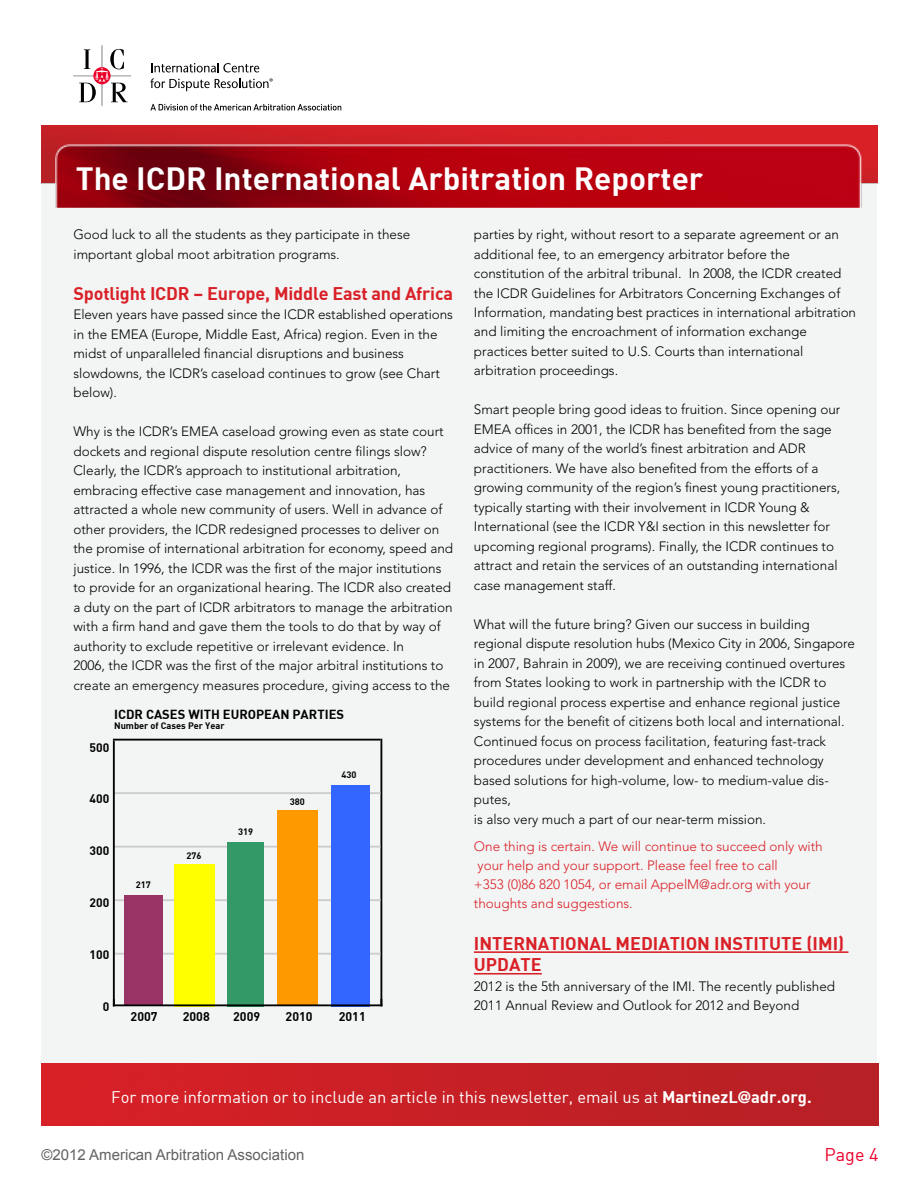
<style>
.page{position:relative;width:918px;height:1188px;background:#fff}
.page>*{position:absolute;margin:0;border:0;box-sizing:border-box;transform-origin:0 0}
.t1{font:31.5px "DIN Bold";color:#fff}
.t2{font:18px/21.6px "DIN Bold";color:#d92027}
.t3{font:18px "DIN";color:#eb0029}
.t4{font:16.5px "DIN";color:#fff}
.t5{font:15px "Arial";color:#636262}
.t6{font:300 13.5px/19.5px "Avenir LT Std";color:#000}
.t7{font:300 13.5px/19.4px "Avenir LT Std";color:#d92027}
.t8{font:12.9px "DIN Bold";color:#000}
.t9{font:12.45px "DIN Bold";color:#000}
.t10{font:12.15px "DIN Bold";color:#000}
.t11{font:9.3px "DIN Bold";color:#000}
.s1{font-family:"DIN Bold"}
.s2{font-family:"Avenir LT Std";font-weight:900}
</style>
<div class="page">
<div style="left:42px;top:132px;width:835px;height:993px;background:#f3f4f4"></div>
<img style="left:42px;top:1063px;width:837px;height:62px">
<img style="left:42px;top:126px;width:835px;height:82px">
<div style="left:73px;top:76px;width:58px;height:1px;border:1px solid #bcbec0"></div>
<div style="left:102px;top:45px;width:1px;height:61px;border:1px solid #bcbec0"></div>
<svg style="left:151px;top:63px;width:108px;height:9px"></svg>
<svg style="left:79px;top:49px;width:49px;height:53px"></svg>
<svg style="left:150px;top:78px;width:123px;height:13px"></svg>
<svg style="left:150px;top:104px;width:191px;height:6px"></svg>
<hr style="left:474px;top:951px;width:374px;height:2px;background:#d92027">
<hr style="left:474px;top:973px;width:68px;height:2px;background:#d92027">
<hr style="left:380px;top:739px;width:2px;height:267px;background:#000">
<hr style="left:115px;top:953px;width:265px;height:2px;background:#ccc">
<hr style="left:115px;top:899px;width:265px;height:2px;background:#ccc">
<hr style="left:113px;top:846px;width:267px;height:2px;background:#ccc">
<hr style="left:115px;top:792px;width:265px;height:2px;background:#ccc">
<hr style="left:113px;top:739px;width:267px;height:2px;background:#000">
<div style="left:331px;top:785px;width:38px;height:221px;background:#36f"></div>
<div style="left:277px;top:811px;width:41px;height:195px;background:#f90"></div>
<div style="left:227px;top:842px;width:37px;height:164px;background:#396"></div>
<div style="left:174px;top:864px;width:40px;height:142px;background:#ff0"></div>
<div style="left:124px;top:896px;width:39px;height:110px;background:#936"></div>
<hr style="left:113px;top:741px;width:2px;height:265px;background:#000">
<hr style="left:113px;top:1004px;width:269px;height:2px;background:#000">
<h1 class="t1" style="left:76px;top:158px;width:629px">The ICDR International Arbitration Reporter</h1>
<p class="t6" style="left:73px;top:225px;width:338px">Good luck to all the students as they participate in these important global moot arbitration programs.</p>
<h2 class="t2" style="left:73px;top:282px;width:381px">Spotlight ICDR – Europe, Middle East and Africa</h2>
<p class="t6" style="left:73px;top:305px;width:381px">Eleven years have passed since the ICDR established operations in the EMEA (Europe, Middle East, Africa) region. Even in the midst of unparalleled financial disruptions and business slowdowns, the ICDR’s caseload continues to grow (see Chart below).</p>
<p class="t6" style="left:73px;top:422px;width:381px">Why is the ICDR’s EMEA caseload growing even as state court dockets and regional dispute resolution centre filings slow?<br>Clearly, the ICDR’s approach to institutional arbitration, embracing effective case management and innovation, has attracted a whole new community of users. Well in advance of other providers, the ICDR redesigned processes to deliver on the promise of international arbitration for economy, speed and justice. In 1996, the ICDR was the first of the major institutions to provide for an organizational hearing. The ICDR also created a duty on the part of ICDR arbitrators to manage the arbitration with a firm hand and gave them the tools to do that by way of authority to exclude repetitive or irrelevant evidence. In<br>2006, the ICDR was the first of the major arbitral institutions to create an emergency measures procedure, giving access to the</p>
<p class="t6" style="left:474px;top:225px;width:384px">parties by right, without resort to a separate agreement or an additional fee, to an emergency arbitrator before the constitution of the arbitral tribunal. In 2008, the ICDR created the ICDR Guidelines for Arbitrators Concerning Exchanges of Information, mandating best practices in international arbitration and limiting the encroachment of information exchange practices better suited to U.S. Courts than international arbitration proceedings.</p>
<p class="t6" style="left:474px;top:400px;width:368px">Smart people bring good ideas to fruition. Since opening our EMEA offices in 2001, the ICDR has benefited from the sage advice of many of the world’s finest arbitration and ADR practitioners. We have also benefited from the efforts of a growing community of the region’s finest young practitioners, typically starting with their involvement in ICDR Young &amp; International (see the ICDR Y&amp;I section in this newsletter for upcoming regional programs). Finally, the ICDR continues to attract and retain the services of an outstanding international case management staff.</p>
<p class="t6" style="left:474px;top:615px;width:383px">What will the future bring? Given our success in building regional dispute resolution hubs (Mexico City in 2006, Singapore in 2007, Bahrain in 2009), we are receiving continued overtures from States looking to work in partnership with the ICDR to build regional process expertise and enhance regional justice systems for the benefit of citizens both local and international.<br>Continued focus on process facilitation, featuring fast-track procedures under development and enhanced technology based solutions for high-volume, low- to medium-value dis&shy;putes,<br>is also very much a part of our near-term mission.</p>
<p class="t7" style="left:474px;top:836px;width:350px">One thing is certain. We will continue to succeed only with your help and your support. Please feel free to call<br>+353 (0)86 820 1054, or email AppelM@adr.org with your thoughts and suggestions.</p>
<h2 class="t2" style="left:474px;top:932px;width:372px">I nternational Mediation I nstitute (I MI)<br>Update</h2>
<p class="t6" style="left:474px;top:976px;width:363px">2012 is the 5th anniversary of the IMI. The recently published<br>2011 Annual Review and Outlook for 2012 and Beyond</p>
<p class="t8" style="left:114px;top:706px;width:231px">ICDR CASES WITH EUROPEAN PARTIES</p>
<p class="t11" style="left:114px;top:719px;width:112px">Number of Cases Per Year</p>
<p class="t10" style="left:89px;top:739px;width:21px">500</p>
<p class="t11" style="left:341px;top:769px;width:17px">430</p>
<p class="t10" style="left:89px;top:791px;width:21px">400</p>
<p class="t11" style="left:290px;top:795px;width:17px">380</p>
<p class="t11" style="left:238px;top:826px;width:17px">319</p>
<p class="t10" style="left:89px;top:843px;width:21px">300</p>
<p class="t11" style="left:187px;top:849px;width:17px">276</p>
<p class="t11" style="left:136px;top:878px;width:17px">217</p>
<p class="t10" style="left:89px;top:895px;width:21px">200</p>
<p class="t10" style="left:89px;top:947px;width:21px">100</p>
<p class="t10" style="left:103px;top:998px;width:8px">0</p>
<p class="t9" style="left:131px;top:1009px;width:29px">2007</p>
<p class="t9" style="left:183px;top:1009px;width:29px">2008</p>
<p class="t9" style="left:233px;top:1009px;width:29px">2009</p>
<p class="t9" style="left:286px;top:1009px;width:29px">2010</p>
<p class="t9" style="left:339px;top:1009px;width:29px">2011</p>
<p class="t4" style="left:111px;top:1086px;width:702px">For more information or to include an article in this newsletter, email us at <span class="s1">MartinezL</span><span class="s2">@</span><span class="s1">adr.org.</span></p>
<p class="t5" style="left:42px;top:1145px;width:264px">©2012 American Arbitration Association</p>
<h2 class="t3" style="left:825px;top:1143px;width:55px">Page 4</h2>
</div>
